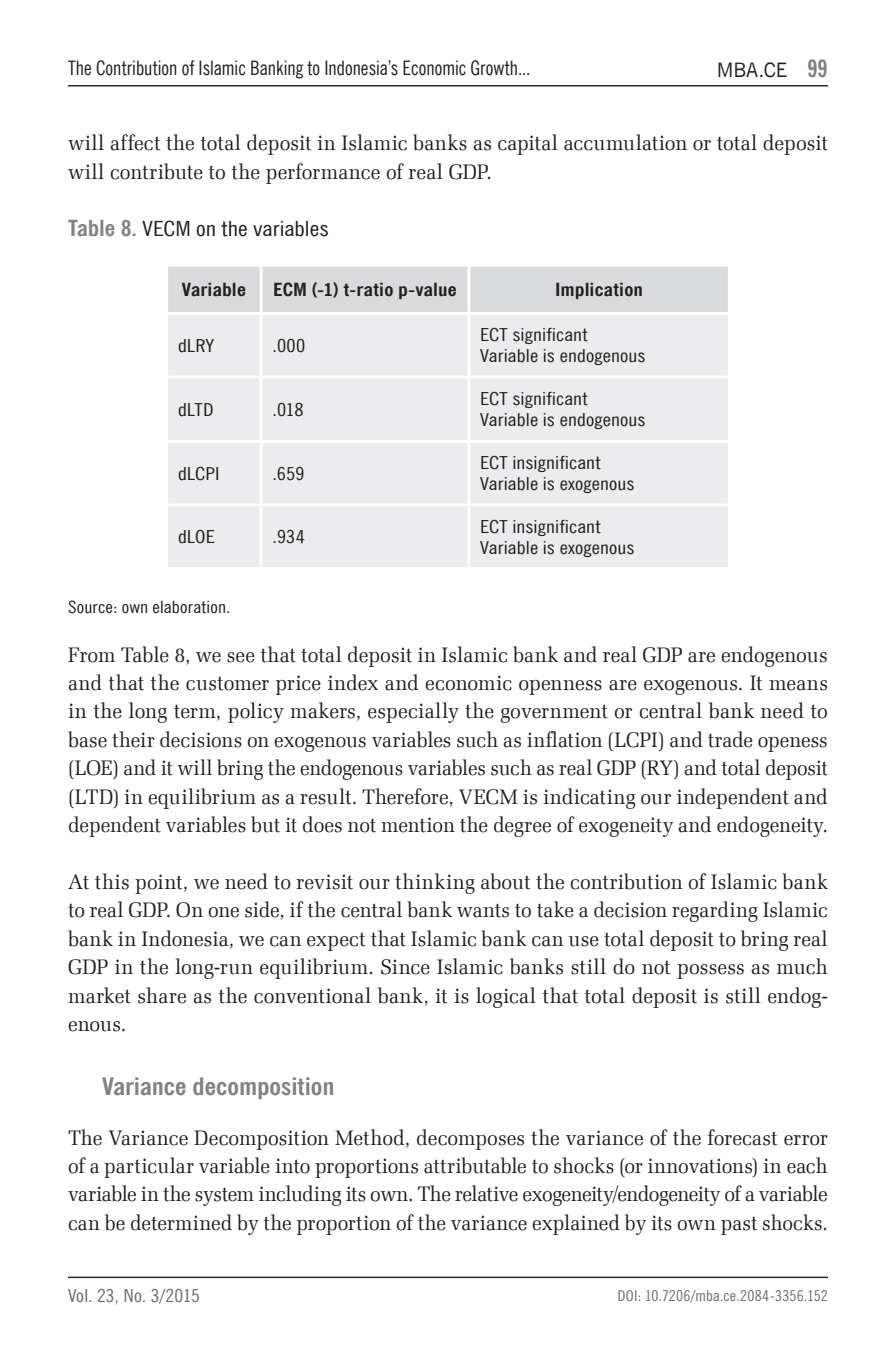
<style>
.page{position:relative;width:896px;height:1361px;background:#fff}
.page>*{position:absolute;margin:0;border:0;box-sizing:border-box;transform-origin:0 0}
.t1{font:700 24px "News Goth Cn EU";letter-spacing:-.005em;color:#808285;scale:1.15 1}
.t2{font:21px/28.4px "Zapf Ellipt EU";color:#231f20;text-align:justify;scale:.95 1}
.t3{font:21px "News Goth Cn EU";color:#231f20;scale:1.2 1}
.t4{font:20px "News Goth Cn EU";color:#231f20}
.t5{font:20px "News Goth EU";color:#231f20}
.t6{font:18px/21px "News Goth Cn EU";letter-spacing:.005em;color:#231f20;scale:1.2 1}
.t7{font:700 18px "News Goth Cn EU";letter-spacing:.01em;color:#231f20;scale:1.2 1}
.t8{font:18px "News Goth Cn EU";letter-spacing:.005em;color:#6c6d70;scale:1.15 1}
.t9{font:17px "News Goth Cn EU";letter-spacing:.01em;color:#231f20;scale:1.15 1}
.t10{font:15px "News Goth Cn EU";letter-spacing:.015em;color:#6c6d70;scale:1.1 1}
.s1{font-family:"News Goth Cn EU";font-weight:700;font-size:24px;color:#808285}
.s2{font-weight:700;font-size:22px;color:#808285}
</style>
<div class="page">
<hr style="left:68px;top:1276px;width:760px;height:2px;background:#231f20">
<hr style="left:68px;top:85px;width:760px;height:1px;background:#231f20">
<div style="left:168px;top:267px;width:560px;height:45px;background:#d9dadc"></div>
<div style="left:168px;top:315px;width:560px;height:252px;background:#ececee"></div>
<hr style="left:260px;top:267px;width:2px;height:45px;background:#fff">
<hr style="left:467px;top:267px;width:3px;height:45px;background:#fff">
<hr style="left:260px;top:315px;width:2px;height:60px;background:#fff">
<hr style="left:467px;top:315px;width:3px;height:60px;background:#fff">
<hr style="left:165px;top:375px;width:96px;height:3px;background:#fff">
<hr style="left:261px;top:375px;width:208px;height:3px;background:#fff">
<hr style="left:260px;top:378px;width:2px;height:62px;background:#fff">
<hr style="left:469px;top:375px;width:262px;height:3px;background:#fff">
<hr style="left:467px;top:378px;width:3px;height:62px;background:#fff">
<hr style="left:165px;top:440px;width:96px;height:3px;background:#fff">
<hr style="left:261px;top:440px;width:208px;height:3px;background:#fff">
<hr style="left:260px;top:443px;width:2px;height:60px;background:#fff">
<hr style="left:469px;top:440px;width:262px;height:3px;background:#fff">
<hr style="left:467px;top:443px;width:3px;height:60px;background:#fff">
<hr style="left:165px;top:503px;width:96px;height:3px;background:#fff">
<hr style="left:261px;top:503px;width:208px;height:3px;background:#fff">
<hr style="left:260px;top:506px;width:2px;height:61px;background:#fff">
<hr style="left:469px;top:503px;width:262px;height:3px;background:#fff">
<hr style="left:467px;top:506px;width:3px;height:61px;background:#fff">
<p class="t4" style="left:68px;top:56px;width:464px">The Contribution of Islamic Banking to Indonesia’s Economic Growth...</p>
<p class="t5" style="left:717px;top:58px;width:113px">MBA.CE <span class="s1">99</span></p>
<p class="t2" style="left:68px;top:129px;width:801px">will affect the total deposit in Islamic banks as capital accumulation or total deposit will contribute to the performance of real GDP.</p>
<p class="t3" style="left:68px;top:215px;width:219px"><span class="s2">Table 8.</span> VECM on the variables</p>
<p class="t7" style="left:182px;top:278px;width:55px">Variable</p>
<p class="t7" style="left:273px;top:278px;width:154px">ECM (-1) t-ratio p-value</p>
<p class="t7" style="left:555px;top:278px;width:75px">Implication</p>
<p class="t6" style="left:178px;top:335px;width:32px">dLRY</p>
<p class="t6" style="left:272px;top:335px;width:29px">.000</p>
<p class="t6" style="left:480px;top:325px;width:139px">ECT significant<br>Variable is endogenous</p>
<p class="t6" style="left:178px;top:399px;width:31px">dLTD</p>
<p class="t6" style="left:272px;top:399px;width:27px">.018</p>
<p class="t6" style="left:480px;top:389px;width:139px">ECT significant<br>Variable is endogenous</p>
<p class="t6" style="left:178px;top:463px;width:36px">dLCPI</p>
<p class="t6" style="left:272px;top:463px;width:28px">.659</p>
<p class="t6" style="left:480px;top:452px;width:130px">ECT insignificant<br>Variable is exogenous</p>
<p class="t6" style="left:178px;top:527px;width:32px">dLOE</p>
<p class="t6" style="left:272px;top:527px;width:29px">.934</p>
<p class="t6" style="left:480px;top:516px;width:130px">ECT insignificant<br>Variable is exogenous</p>
<p class="t9" style="left:68px;top:596px;width:143px">Source: own elaboration.</p>
<p class="t2" style="left:68px;top:641px;width:801px">From Table 8, we see that total deposit in Islamic bank and real GDP are endogenous and that the customer price index and economic openness are exogenous. It means in the long term, policy makers, especially the government or central bank need to base their decisions on exogenous variables such as inflation (LCPI) and trade openess (LOE) and it will bring the endogenous variables such as real GDP (RY) and total deposit (LTD) in equilibrium as a result. Therefore, VECM is indicating our independent and dependent variables but it does not mention the degree of exogeneity and endogeneity.</p>
<p class="t2" style="left:68px;top:868px;width:801px">At this point, we need to revisit our thinking about the contribution of Islamic bank to real GDP. On one side, if the central bank wants to take a decision regarding Islamic bank in Indonesia, we can expect that Islamic bank can use total deposit to bring real GDP in the long-run equilibrium. Since Islamic banks still do not possess as much market share as the conventional bank, it is logical that total deposit is still endog&shy;enous.</p>
<p class="t1" style="left:102px;top:1071px;width:204px">Variance decomposition</p>
<p class="t2" style="left:68px;top:1123px;width:801px">The Variance Decomposition Method, decomposes the variance of the forecast error of a particular variable into proportions attributable to shocks (or innovations) in each variable in the system including its own. The relative exogeneity/endogeneity of a variable can be determined by the proportion of the variance explained by its own past shocks.</p>
<p class="t8" style="left:68px;top:1285px;width:116px">Vol. 23, No. 3/2015</p>
<p class="t10" style="left:617px;top:1286px;width:193px">DOI: 10.7206/mba.ce.2084-3356.152</p>
</div>
